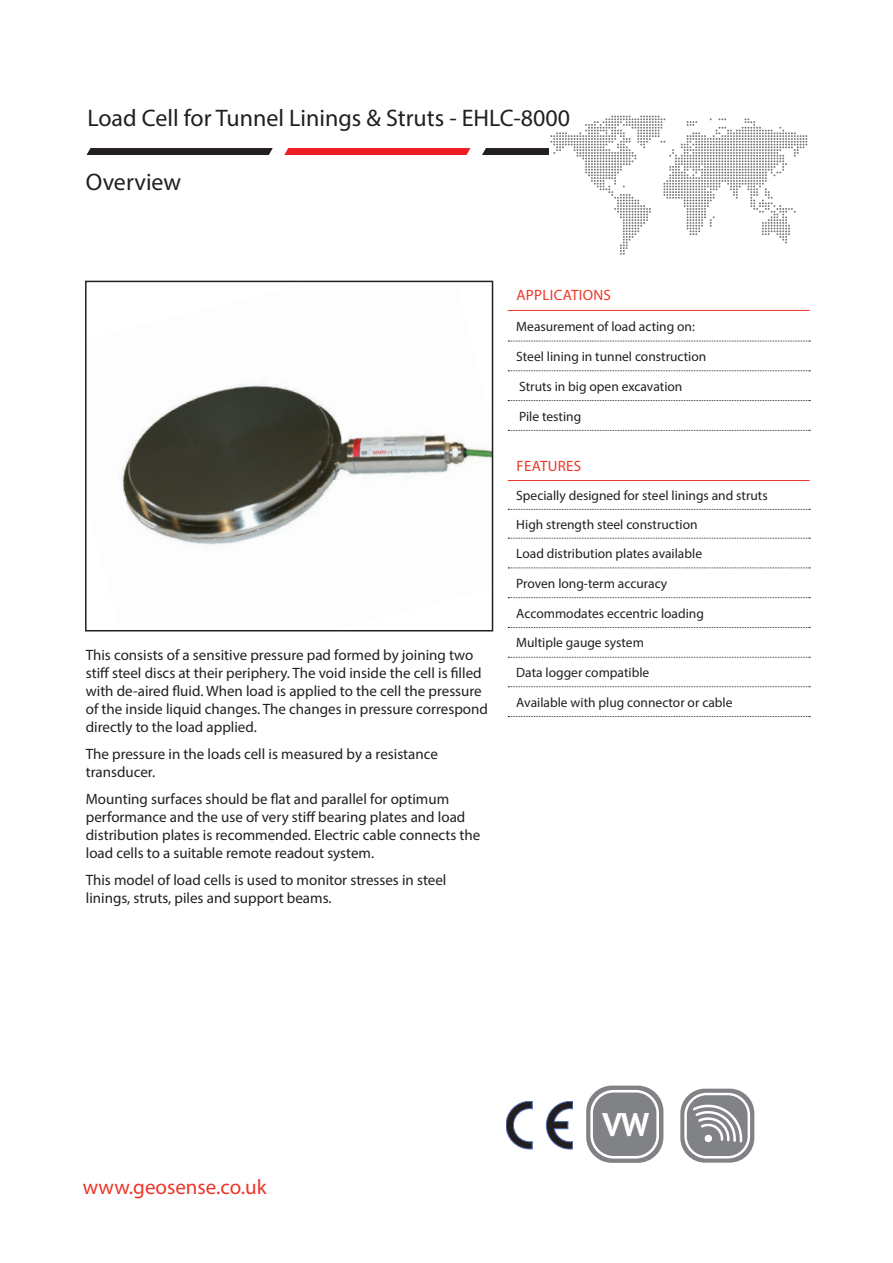
<style>
.page{position:relative;width:893px;height:1263px;background:#fff}
.page>*{position:absolute;margin:0;border:0;box-sizing:border-box;transform-origin:0 0}
.t1{font:700 32.7px "PT Sans";color:#fff}
.t2{font:24px "Myriad Pro";color:#231f20}
.t3{font:21px "Myriad Pro";color:#ee3529}
.t4{font:15px/18px "Myriad Pro";color:#231f20}
.t5{font:15px "Myriad Pro";letter-spacing:.02em;color:#ee3529}
.t6{font:13.5px/29.1px "Myriad Pro";color:#231f20}
</style>
<div class="page">
<svg style="left:87px;top:148px;width:186px;height:7px"></svg>
<svg style="left:284px;top:148px;width:186px;height:7px"></svg>
<svg style="left:482px;top:116px;width:325px;height:139px"></svg>
<img style="left:120px;top:383px;width:370px;height:163px">
<div style="left:85px;top:281px;width:408px;height:350px;border:2px solid #231f20"></div>
<hr style="left:508px;top:480px;width:302px;height:1px;background:#ee3529">
<svg style="left:508px;top:509px;width:302px;height:1px"></svg>
<svg style="left:508px;top:538px;width:302px;height:1px"></svg>
<svg style="left:508px;top:567px;width:302px;height:1px"></svg>
<svg style="left:508px;top:597px;width:302px;height:1px"></svg>
<svg style="left:508px;top:627px;width:302px;height:1px"></svg>
<svg style="left:508px;top:657px;width:302px;height:1px"></svg>
<svg style="left:508px;top:686px;width:302px;height:1px"></svg>
<svg style="left:508px;top:716px;width:302px;height:1px"></svg>
<hr style="left:508px;top:310px;width:302px;height:1px;background:#ee3529">
<svg style="left:508px;top:341px;width:302px;height:1px"></svg>
<svg style="left:508px;top:370px;width:302px;height:1px"></svg>
<svg style="left:508px;top:400px;width:302px;height:1px"></svg>
<svg style="left:508px;top:430px;width:302px;height:1px"></svg>
<svg style="left:546px;top:1101px;width:27px;height:48px"></svg>
<svg style="left:506px;top:1101px;width:26px;height:48px"></svg>
<svg style="left:680px;top:1089px;width:74px;height:73px"></svg>
<div style="left:686px;top:1094px;width:63px;height:63px;background:#808285;border-radius:21px"></div>
<div style="left:684px;top:1093px;width:66px;height:65px;border:2px solid #fff;border-radius:21px"></div>
<svg style="left:693px;top:1104px;width:50px;height:39px"></svg>
<svg style="left:586px;top:1085px;width:77px;height:78px"></svg>
<div style="left:592px;top:1091px;width:66px;height:66px;background:#808285;border-radius:22px"></div>
<div style="left:590px;top:1090px;width:69px;height:68px;border:3px solid #fff;border-radius:22px"></div>
<h2 class="t2" style="left:87px;top:103px;width:484px">Load Cell for Tunnel Linings &amp; Struts - EHLC-8000</h2>
<h2 class="t2" style="left:86px;top:167px;width:97px">Overview</h2>
<p class="t4" style="left:86px;top:645px;width:404px">This consists of a sensitive pressure pad formed by joining two stiff steel discs at their periphery. The void inside the cell is filled with de-aired fluid. When load is applied to the cell the pressure of the inside liquid changes. The changes in pressure correspond directly to the load applied.</p>
<p class="t4" style="left:86px;top:744px;width:354px">The pressure in the loads cell is measured by a resistance transducer.</p>
<p class="t4" style="left:86px;top:789px;width:396px">Mounting surfaces should be flat and parallel for optimum performance and the use of very stiff bearing plates and load distribution plates is recommended. Electric cable connects the load cells to a suitable remote readout system.</p>
<p class="t4" style="left:86px;top:870px;width:362px">This model of load cells is used to monitor stresses in steel linings, struts, piles and support beams.</p>
<p class="t5" style="left:516px;top:286px;width:96px">APPLICATIONS</p>
<p class="t6" style="left:516px;top:311px;width:180px">Measurement of load acting on:</p>
<p class="t6" style="left:516px;top:342px;width:191px">Steel lining in tunnel construction</p>
<p class="t6" style="left:519px;top:371px;width:165px">Struts in big open excavation</p>
<p class="t6" style="left:519px;top:401px;width:64px">Pile testing</p>
<p class="t5" style="left:516px;top:456px;width:66px">FEATURES</p>
<p class="t6" style="left:516px;top:481px;width:253px">Specially designed for steel linings and struts<br>High strength steel construction<br>Load distribution plates available</p>
<p class="t6" style="left:516px;top:569px;width:153px">Proven long-term accuracy</p>
<p class="t6" style="left:516px;top:598px;width:189px">Accommodates eccentric loading</p>
<p class="t6" style="left:516px;top:628px;width:218px;line-height:29.7px">Multiple gauge system<br>Data logger compatible<br>Available with plug connector or cable</p>
<h3 class="t3" style="left:83px;top:1174px;width:185px">www.geosense.co.uk</h3>
<h1 class="t1" style="left:602px;top:1102px;width:48px">VW</h1>
</div>
